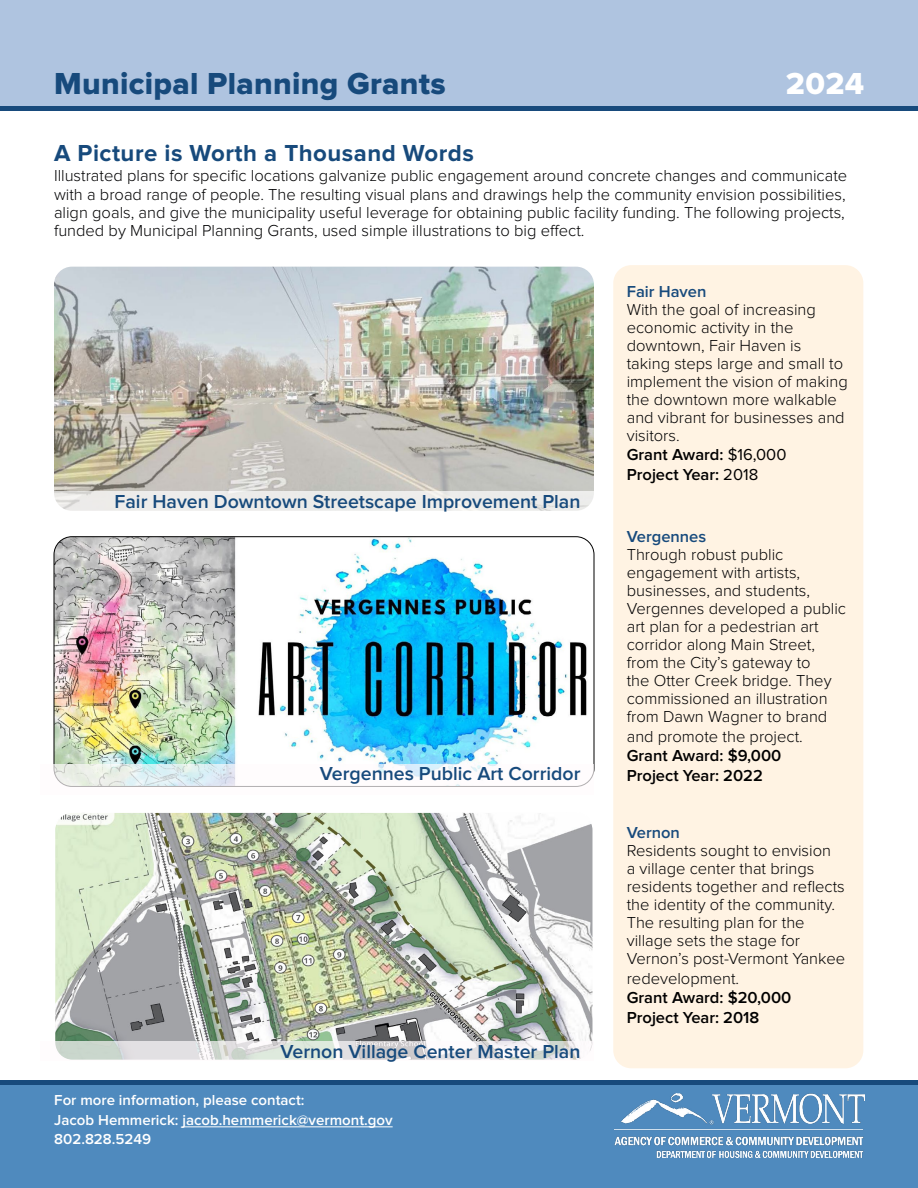
<style>
.page{position:relative;width:918px;height:1188px;background:#fff}
.page>*{position:absolute;margin:0;border:0;box-sizing:border-box;transform-origin:0 0}
.t1{font:31.5px "Proxima Nova Extrabld";letter-spacing:.01em;color:#174a7c}
.t2{font:31.5px "Proxima Nova Extrabld";color:#fff}
.t3{font:700 24px "Proxima Nova";letter-spacing:.02em;color:#174a7c}
.t4{font:600 19.5px "Proxima Nova";color:#174a7c}
.t5{font:300 16.5px/18px "Proxima Nova";color:#020203}
.t6{font:600 16.5px/19.5px "Proxima Nova";color:#000}
.t7{font:600 16.5px "Proxima Nova";color:#174a7c}
.t8{font:600 15px/19.5px "Proxima Nova";color:#fff}
.s1{font-weight:400}
</style>
<div class="page">
<div style="left:0;top:0;width:918px;height:107px;background:#afc4e0"></div>
<div style="left:0;top:106px;width:918px;height:5px;background:#174a7c"></div>
<div style="left:0;top:1080px;width:918px;height:108px;background:#4f8abe"></div>
<div style="left:0;top:1080px;width:918px;height:5px;background:#174a7c"></div>
<hr style="left:182px;top:1127px;width:211px;height:1px;background:#fff">
<img style="left:614px;top:1093px;width:250px;height:64px">
<img style="left:54px;top:267px;width:540px;height:224px">
<div style="left:613px;top:265px;width:250px;height:803px;background:#fff3e3;border-radius:18px"></div>
<div style="left:54px;top:491px;width:540px;height:20px;background:#ececea"></div>
<img style="left:57px;top:814px;width:534px;height:228px">
<div style="left:54px;top:811px;width:540px;height:250px;border:2px solid #fff;border-radius:18px"></div>
<svg style="left:54px;top:1042px;width:540px;height:19px"></svg>
<img style="left:54px;top:537px;width:540px;height:228px">
<svg style="left:53px;top:765px;width:541px;height:22px"></svg>
<h1 class="t1" style="left:54px;top:69px;width:393px">Municipal Planning Grants</h1>
<h1 class="t2" style="left:786px;top:69px;width:80px">2024</h1>
<h2 class="t3" style="left:54px;top:142px;width:421px">A Picture is Worth a Thousand Words</h2>
<p class="t5" style="left:54px;top:166px;width:795px;line-height:19.5px">Illustrated plans for specific locations galvanize public engagement around concrete changes and communicate with a broad range of people. The resulting visual plans and drawings help the community envision possibilities,</p>
<p class="t5" style="left:54px;top:204px;width:792px">align goals, and give the municipality useful leverage for obtaining public facility funding. The following projects, funded by Municipal Planning Grants, used simple illustrations to big effect.</p>
<p class="t4" style="left:115px;top:493px;width:467px">Fair Haven Downtown Streetscape Improvement Plan</p>
<p class="t4" style="left:320px;top:765px;width:262px">Vergennes Public Art Corridor</p>
<p class="t4" style="left:281px;top:1043px;width:301px">Vernon Village Center Master Plan</p>
<p class="t8" style="left:54px;top:1091px;width:340px">For more information, please contact:<br>Jacob Hemmerick: jacob.hemmerick@vermont.gov<br>802.828.5249</p>
<p class="t7" style="left:627px;top:283px;width:81px">Fair Haven</p>
<p class="t5" style="left:627px;top:301px;width:223px">With the goal of increasing economic activity in the downtown, Fair Haven is taking steps large and small to implement the vision of making the downtown more walkable and vibrant for businesses and visitors.</p>
<p class="t6" style="left:627px;top:446px;width:161px">Grant Award: <span class="s1">$16,000<br></span>Project Year: <span class="s1">2018</span></p>
<p class="t7" style="left:627px;top:529px;width:81px">Vergennes</p>
<p class="t5" style="left:627px;top:546px;width:221px">Through robust public engagement with artists, businesses, and students,<br>Vergennes developed a public art plan for a pedestrian art corridor along Main Street, from the City’s gateway to<br>the Otter Creek bridge. They commissioned an illustration from Dawn Wagner to brand</p>
<p class="t5" style="left:627px;top:728px;width:178px">and promote the project.</p>
<p class="t6" style="left:627px;top:747px;width:156px">Grant Award: $9,000<br>Project Year: 2022</p>
<p class="t7" style="left:627px;top:825px;width:55px">Vernon</p>
<p class="t5" style="left:627px;top:842px;width:220px">Residents sought to envision<br>a village center that brings residents together and reflects the identity of the community.<br>The resulting plan for the village sets the stage for<br>Vernon’s post-Vermont Yankee</p>
<p class="t5" style="left:627px;top:970px;width:114px">redevelopment.</p>
<p class="t6" style="left:627px;top:989px;width:166px">Grant Award: $20,000<br>Project Year: 2018</p>
</div>
